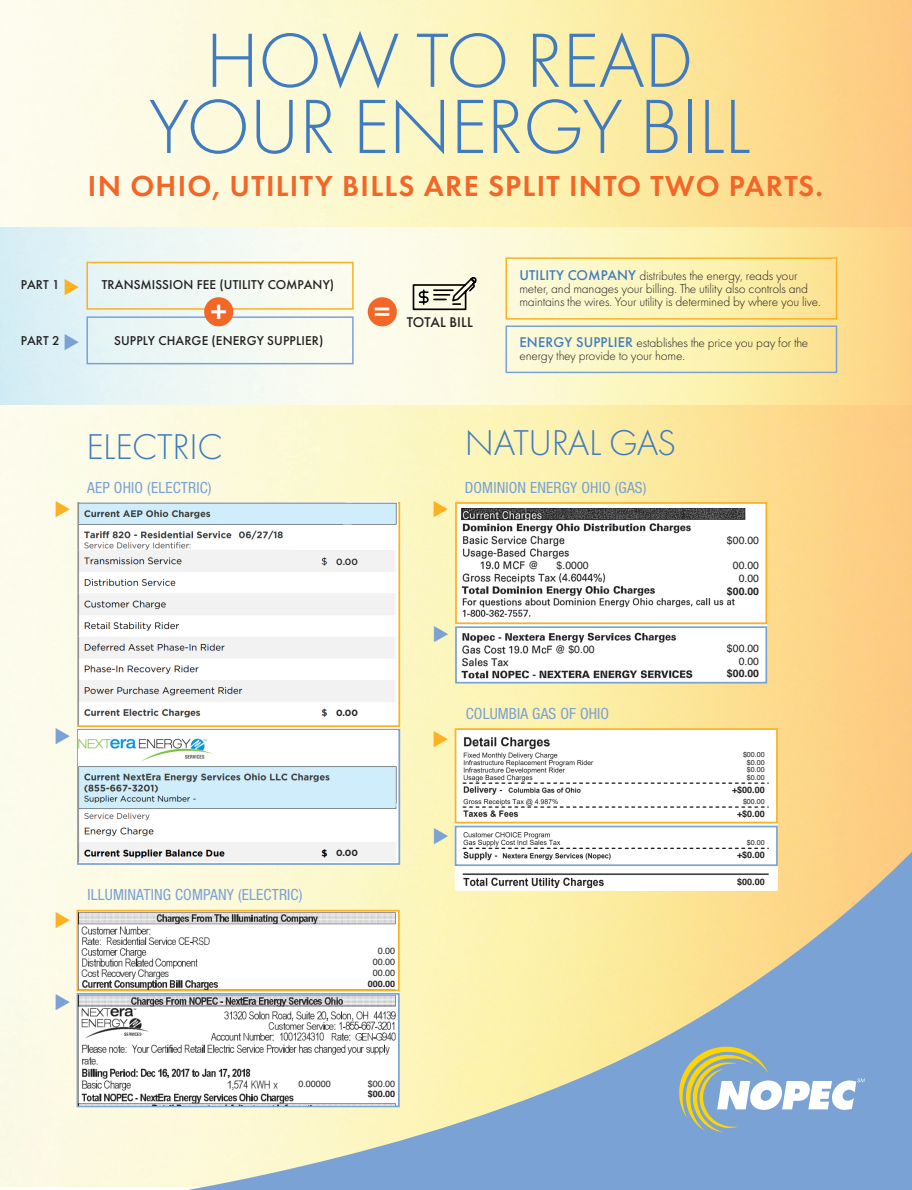
<style>
.page{position:relative;width:912px;height:1190px;background:#fff}
.page>*{position:absolute;margin:0;border:0;box-sizing:border-box;transform-origin:0 0}
.t1{font:300 79.65px/66.2px "Futura PT";letter-spacing:-.01em;color:#407bbf;text-align:center}
.t2{font:300 37.2px "Futura PT";letter-spacing:-.01em;color:#407bbf}
.t3{font:500 33.3px "Futura PT";color:#fff}
.t4{font:600 30px "Futura PT";letter-spacing:.045em;color:#f26728}
.t5{font:condensed 15.45px "Helvetica Neue LT Pro";letter-spacing:.01em;color:#7ba2d4}
.t6{font:500 14.7px "Futura PT";letter-spacing:.01em;color:#231f20}
.t7{font:300 13.35px/13.4px "Futura PT";letter-spacing:-.01em;color:#231f20}
.t8{font:500 13.35px "Futura PT";letter-spacing:.01em;color:#231f20}
.t9{font:10.5px/12.6px "Helvetica";color:#231f20;text-align:center}
.t10{font:700 10.5px "Helvetica";color:#231f20}
.t11{font:700 9px "Helvetica";color:#231f20}
.t12{font:9px/10.8px "Helvetica";color:#231f20;text-align:center}
.t13{font:700 9px "Gotham";color:#231f20}
.t14{font:500 9px "Gotham";color:#231f20}
.t15{font:7.2px/7.5px "Helvetica";color:#231f20;text-align:center}
.s1{font-weight:500;font-size:14.7px;color:#407bbf}
</style>
<div class="page">
<img style="left:0;top:0;width:911px;height:1187px">
<div style="left:455px;top:604px;width:311px;height:50px;background:linear-gradient(to right,#fef3df,#fef3df);border:2px solid #fff"></div>
<svg style="left:111px;top:821px;width:800px;height:369px;background:#c9d0be"></svg>
<svg style="left:678px;top:1046px;width:186px;height:86px"></svg>
<div style="left:77px;top:980px;width:322px;height:51px;background:linear-gradient(to right,#fff,#fff);border:2px solid #fff"></div>
<img style="left:0;top:228px;width:911px;height:177px">
<div style="left:77px;top:701px;width:322px;height:51px;background:#f2f6f9;border:2px solid #fff"></div>
<div style="left:86px;top:262px;width:267px;height:48px;border:2px solid #fbb121"></div>
<div style="left:86px;top:316px;width:267px;height:48px;border:2px solid #7ba2d4"></div>
<div style="left:505px;top:257px;width:331px;height:63px;border:2px solid #fbb121"></div>
<div style="left:505px;top:325px;width:331px;height:48px;border:2px solid #7ba2d4"></div>
<div style="left:204px;top:297px;width:29px;height:29px;background:#f26728;border-radius:50%"></div>
<div style="left:367px;top:297px;width:30px;height:29px;background:#f26728;border-radius:50%"></div>
<div style="left:403px;top:261px;width:83px;height:65px;background:#fcfbe5"></div>
<svg style="left:412px;top:277px;width:65px;height:34px"></svg>
<svg style="left:77px;top:502px;width:323px;height:225px"></svg>
<div style="left:77px;top:729px;width:323px;height:136px;background:#f2f2f2;border:2px solid #7ba2d4"></div>
<div style="left:455px;top:502px;width:311px;height:122px;background:#fff;border:2px solid #fbb121"></div>
<img style="left:461px;top:509px;width:285px;height:108px">
<div style="left:455px;top:626px;width:311px;height:58px;background:#fff;border:2px solid #7ba2d4"></div>
<img style="left:461px;top:633px;width:232px;height:46px">
<div style="left:454px;top:728px;width:323px;height:95px;background:#fff;border:2px solid #fbb121"></div>
<img style="left:462px;top:737px;width:307px;height:80px">
<div style="left:454px;top:826px;width:323px;height:40px;background:#fff;border:2px solid #7ba2d4"></div>
<img style="left:462px;top:832px;width:307px;height:29px">
<div style="left:454px;top:868px;width:323px;height:23px;background:#fff"></div>
<img style="left:462px;top:873px;width:307px;height:15px">
<img style="left:78px;top:503px;width:319px;height:221px">
<img style="left:78px;top:731px;width:319px;height:130px">
<svg style="left:77px;top:910px;width:322px;height:81px;background:#e7be6f"></svg>
<svg style="left:77px;top:993px;width:322px;height:114px;background:#a3b6cf"></svg>
<img style="left:79px;top:912px;width:316px;height:77px">
<img style="left:79px;top:996px;width:316px;height:109px">
<svg style="left:433px;top:501px;width:15px;height:17px"></svg>
<svg style="left:65px;top:278px;width:14px;height:17px"></svg>
<svg style="left:65px;top:333px;width:14px;height:17px"></svg>
<svg style="left:56px;top:501px;width:14px;height:17px"></svg>
<svg style="left:56px;top:728px;width:14px;height:16px"></svg>
<svg style="left:434px;top:625px;width:14px;height:17px"></svg>
<svg style="left:433px;top:730px;width:15px;height:17px"></svg>
<svg style="left:434px;top:828px;width:14px;height:16px"></svg>
<svg style="left:56px;top:912px;width:14px;height:16px"></svg>
<svg style="left:56px;top:994px;width:14px;height:16px"></svg>
<p class="t8" style="left:21px;top:276px;width:40px">PART 1</p>
<p class="t8" style="left:21px;top:333px;width:40px">PART 2</p>
<h1 class="t1" style="left:148px;top:28px;width:603px">HOW TO READ<br>YOUR ENERGY BILL</h1>
<h3 class="t4" style="left:88px;top:167px;width:736px">IN OHIO, UTILITY BILLS ARE SPLIT INTO TWO PARTS.</h3>
<p class="t8" style="left:102px;top:276px;width:234px">TRANSMISSION FEE (UTILITY COMPANY)</p>
<h3 class="t3" style="left:210px;top:291px;width:18px">+</h3>
<h3 class="t3" style="left:374px;top:291px;width:18px">=</h3>
<p class="t8" style="left:114px;top:333px;width:211px">SUPPLY CHARGE (ENERGY SUPPLIER)</p>
<p class="t6" style="left:406px;top:313px;width:68px">TOTAL BILL</p>
<p class="t7" style="left:519px;top:269px;width:303px"><span class="s1">UTILITY COMPANY</span> distributes the energy, reads your meter, and manages your billing. The utility also controls and maintains the wires. Your utility is determined by where you live.</p>
<p class="t7" style="left:519px;top:336px;width:290px"><span class="s1">ENERGY SUPPLIER</span> establishes the price you pay for the energy they provide to your home.</p>
<h2 class="t2" style="left:86px;top:426px;width:138px">ELECTRIC</h2>
<p class="t5" style="left:87px;top:479px;width:126px">AEP OHIO (ELECTRIC)</p>
<p class="t14" style="left:336px;top:556px;width:23px">0.00</p>
<p class="t13" style="left:336px;top:706px;width:23px">0.00</p>
<p class="t5" style="left:88px;top:885px;width:216px">ILLUMINATING COMPANY (ELECTRIC)</p>
<p class="t13" style="left:336px;top:847px;width:23px">0.00</p>
<p class="t12" style="left:372px;top:946px;width:24px">0.00<br>00.00<br>00.00</p>
<p class="t11" style="left:367px;top:978px;width:29px">000.00</p>
<h2 class="t2" style="left:465px;top:422px;width:213px">NATURAL GAS</h2>
<p class="t5" style="left:464px;top:479px;width:183px">DOMINION ENERGY OHIO (GAS)</p>
<p class="t9" style="left:556px;top:559px;width:34px">$.0000</p>
<p class="t9" style="left:568px;top:643px;width:28px">$0.00</p>
<p class="t5" style="left:465px;top:704px;width:145px">COLUMBIA GAS OF OHIO</p>
<p class="t9" style="left:726px;top:535px;width:34px">$00.00</p>
<p class="t9" style="left:732px;top:560px;width:28px">00.00<br>0.00</p>
<p class="t10" style="left:726px;top:585px;width:34px">$00.00</p>
<p class="t9" style="left:726px;top:642px;width:34px;text-align:right">$00.00<br>0.00</p>
<p class="t10" style="left:726px;top:667px;width:34px">$00.00</p>
<p class="t15" style="left:742px;top:751px;width:23px">$00.00 $0.00 $0.00 $0.00</p>
<p class="t11" style="left:731px;top:785px;width:34px">+$00.00</p>
<p class="t15" style="left:742px;top:798px;width:23px">$00.00</p>
<p class="t11" style="left:736px;top:809px;width:29px">+$0.00</p>
<p class="t15" style="left:746px;top:839px;width:19px">$0.00</p>
<p class="t11" style="left:736px;top:850px;width:29px">+$0.00</p>
<p class="t11" style="left:737px;top:877px;width:29px">$00.00</p>
<p class="t12" style="left:298px;top:1078px;width:34px">0.00000</p>
<p class="t12" style="left:367px;top:1078px;width:29px">$00.00</p>
<p class="t11" style="left:367px;top:1089px;width:29px">$00.00</p>
</div>
